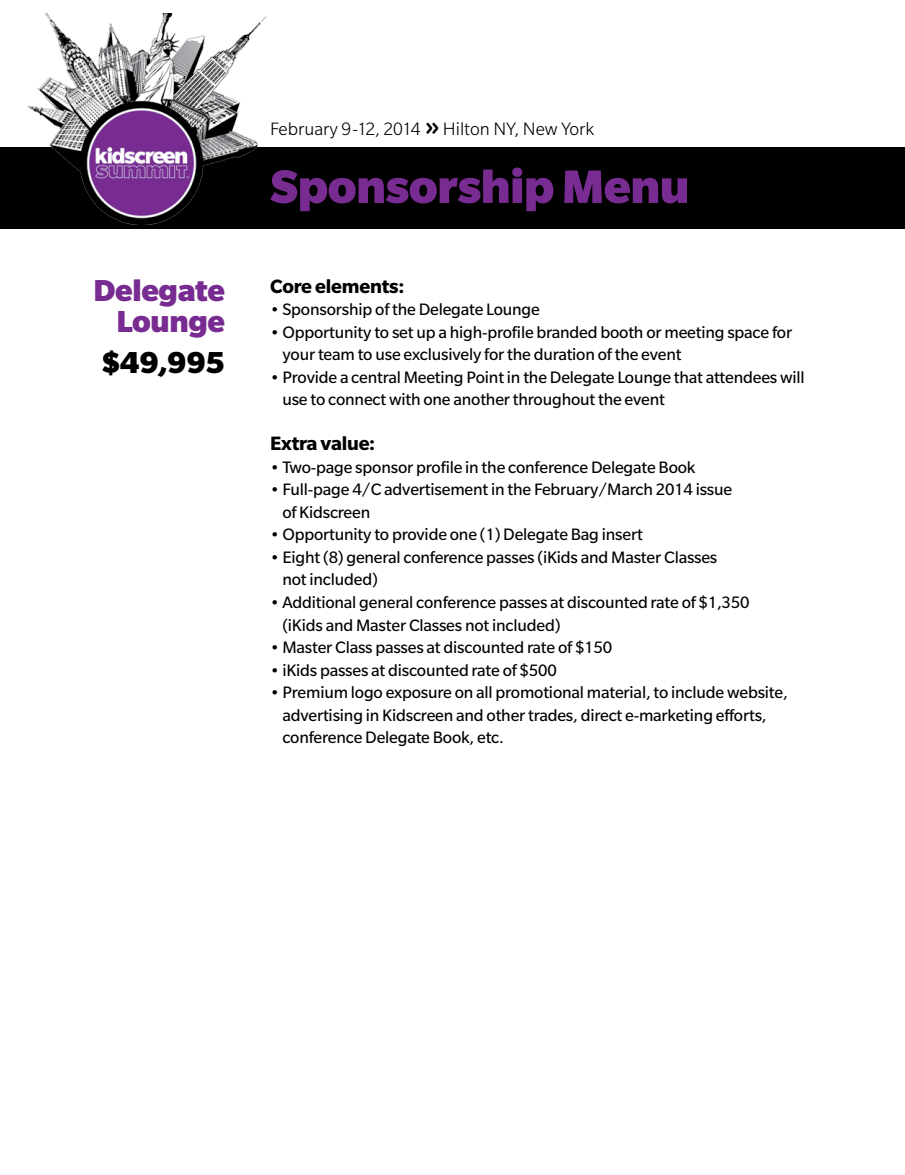
<style>
.page{position:relative;width:905px;height:1175px;background:#fff}
.page>*{position:absolute;margin:0;border:0;box-sizing:border-box;transform-origin:0 0}
.t1{font:900 51px "Slate Std";letter-spacing:-.01em;color:#782b90}
.t2{font:900 33px/31.5px "Slate Std";letter-spacing:-.01em;color:#782b90;text-align:right}
.t3{font:900 33px "Slate Std";color:#000}
.t4{font:700 21px "Slate Std";letter-spacing:-.01em;color:#000}
.t5{font:300 19.5px "Slate Std";color:#000}
.t6{font:18px/22.5px "Slate Std";letter-spacing:-.01em;color:#000}
.s1{font-weight:700;font-size:27px}
</style>
<div class="page">
<div style="left:0;top:147px;width:904px;height:81px;background:#000"></div>
<img style="left:27px;top:14px;width:240px;height:210px">
<h2 class="t2" style="left:93px;top:274px;width:133px">Delegate<br>Lounge</h2>
<h2 class="t3" style="left:101px;top:344px;width:126px">$49,995</h2>
<p class="t5" style="left:270px;top:119px;width:326px">February 9-12, 2014 <span class="s1">»</span> Hilton NY, New York</p>
<h1 class="t1" style="left:270px;top:159px;width:421px">Sponsorship Menu</h1>
<p class="t4" style="left:270px;top:275px;width:136px">Core elements:</p>
<p class="t6" style="left:270px;top:298px;width:271px">• Sponsorship of the Delegate Lounge</p>
<p class="t6" style="left:282px;top:321px;width:511px;text-indent:-12px">• Opportunity to set up a high-profile branded booth or meeting space for your team to use exclusively for the duration of the event</p>
<p class="t6" style="left:282px;top:366px;width:524px;text-indent:-12px">• Provide a central Meeting Point in the Delegate Lounge that attendees will use to connect with one another throughout the event</p>
<p class="t4" style="left:270px;top:432px;width:107px">Extra value:</p>
<p class="t6" style="left:270px;top:456px;width:427px">• Two-page sponsor profile in the conference Delegate Book</p>
<p class="t6" style="left:282px;top:478px;width:451px;text-indent:-12px">• Full-page 4/C advertisement in the February/March 2014 issue of Kidscreen</p>
<p class="t6" style="left:270px;top:523px;width:374px">• Opportunity to provide one (1) Delegate Bag insert</p>
<p class="t6" style="left:282px;top:546px;width:436px;text-indent:-12px">• Eight (8) general conference passes (iKids and Master Classes not included)</p>
<p class="t6" style="left:282px;top:591px;width:468px;text-indent:-12px">• Additional general conference passes at discounted rate of $1,350 (iKids and Master Classes not included)</p>
<p class="t6" style="left:270px;top:636px;width:343px">• Master Class passes at discounted rate of $150</p>
<p class="t6" style="left:270px;top:658px;width:288px">• iKids passes at discounted rate of $500</p>
<p class="t6" style="left:282px;top:681px;width:507px;text-indent:-12px">• Premium logo exposure on all promotional material, to include website, advertising in Kidscreen and other trades, direct e-marketing efforts, conference Delegate Book, etc.</p>
</div>
